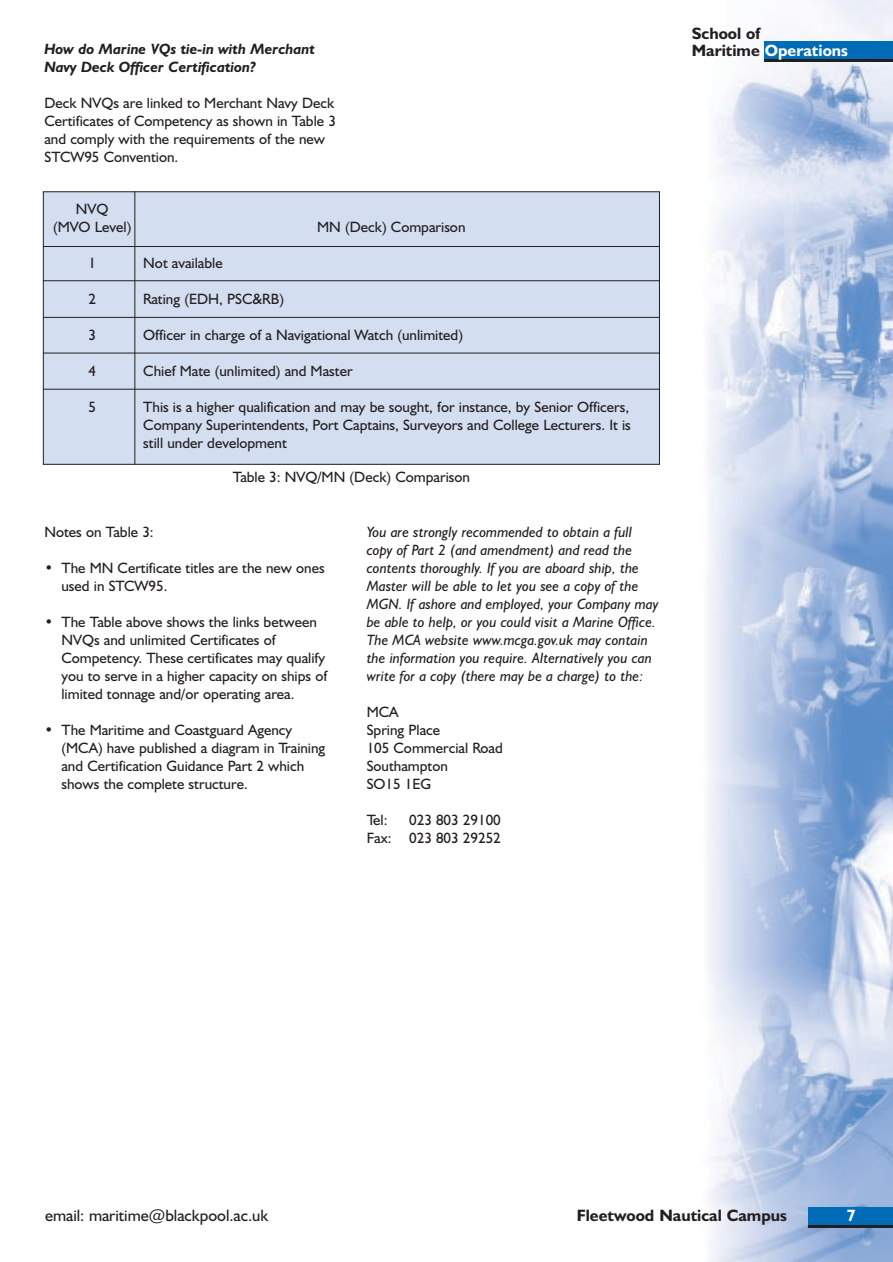
<style>
.page{position:relative;width:893px;height:1262px;background:#fff}
.page>*{position:absolute;margin:0;border:0;box-sizing:border-box;transform-origin:0 0}
.t1{font:700 16.5px/16.8px "Humanist 521 BT";color:#231f20}
.t2{font:16.5px "Humanist 521 BT";color:#231f20}
.t3{font:700 16.5px "Humanist 521 BT";color:#fff}
.t4{font:15px/18px "Humanist 521 BT";color:#231f20}
.t5{font:italic 15px/18px "Humanist 521 BT";color:#231f20}
.t6{font:italic 700 15px/18px "Humanist 521 BT";color:#231f20}
.s1{color:#fff}
</style>
<div class="page">
<img style="left:708px;top:0;width:184px;height:1262px">
<div style="left:764px;top:41px;width:128px;height:21px;background:#006bb6"></div>
<div style="left:808px;top:1207px;width:84px;height:21px;background:#006bb6"></div>
<hr style="left:808px;top:1225px;width:84px;height:3px;background:#231f20">
<hr style="left:764px;top:59px;width:128px;height:3px;background:#231f20">
<div style="left:43px;top:192px;width:616px;height:272px;background:#d4def1"></div>
<div style="left:43px;top:191px;width:616px;height:274px;border:1px solid #231f20"></div>
<hr style="left:134px;top:191px;width:1px;height:274px;background:#231f20">
<hr style="left:43px;top:280px;width:616px;height:1px;background:#231f20">
<hr style="left:43px;top:246px;width:616px;height:1px;background:#231f20">
<hr style="left:43px;top:317px;width:616px;height:1px;background:#231f20">
<hr style="left:43px;top:353px;width:616px;height:1px;background:#231f20">
<hr style="left:43px;top:389px;width:616px;height:1px;background:#231f20">
<p class="t6" style="left:44px;top:42px;width:272px">How do Marine VQs tie-in with Merchant<br>Navy Deck Officer Certification?</p>
<p class="t4" style="left:44px;top:96px;width:293px">Deck NVQs are linked to Merchant Navy Deck Certificates of Competency as shown in Table 3 and comply with the requirements of the new STCW95 Convention.</p>
<p class="t4" style="left:53px;top:202px;width:80px;text-align:center">NVQ<br>(MVO Level)</p>
<p class="t4" style="left:317px;top:220px;width:150px">MN (Deck) Comparison</p>
<p class="t4" style="left:88px;top:256px;width:9px">1</p>
<p class="t4" style="left:143px;top:256px;width:81px">Not available</p>
<p class="t4" style="left:88px;top:292px;width:9px">2</p>
<p class="t4" style="left:143px;top:292px;width:142px">Rating (EDH, PSC&amp;RB)</p>
<p class="t4" style="left:88px;top:328px;width:9px">3</p>
<p class="t4" style="left:143px;top:328px;width:321px">Officer in charge of a Navigational Watch (unlimited)</p>
<p class="t4" style="left:88px;top:364px;width:9px">4</p>
<p class="t4" style="left:143px;top:364px;width:211px">Chief Mate (unlimited) and Master</p>
<p class="t4" style="left:88px;top:400px;width:9px">5</p>
<p class="t4" style="left:143px;top:400px;width:489px;text-align:justify">This is a higher qualification and may be sought, for instance, by Senior Officers, Company Superintendents, Port Captains, Surveyors and College Lecturers. It is still under development</p>
<p class="t4" style="left:233px;top:470px;width:239px">Table 3: NVQ/MN (Deck) Comparison</p>
<p class="t4" style="left:44px;top:524px;width:111px">Notes on Table 3:</p>
<p class="t4" style="left:61px;top:560px;width:265px;text-indent:-17px">• The MN Certificate titles are the new ones used in STCW95.</p>
<p class="t4" style="left:61px;top:614px;width:267px;text-indent:-17px">• The Table above shows the links between NVQs and unlimited Certificates of Competency. These certificates may qualify you to serve in a higher capacity on ships of limited tonnage and/or operating area.</p>
<p class="t4" style="left:61px;top:722px;width:265px;text-indent:-17px">• The Maritime and Coastguard Agency (MCA) have published a diagram in Training and Certification Guidance Part 2 which shows the complete structure.</p>
<p class="t5" style="left:366px;top:524px;width:293px">You are strongly recommended to obtain a full copy of Part 2 (and amendment) and read the contents thoroughly. If you are aboard ship, the Master will be able to let you see a copy of the MGN. If ashore and employed, your Company may be able to help, or you could visit a Marine Office.<br>The MCA website www.mcga.gov.uk may contain the information you require. Alternatively you can write for a copy (there may be a charge) to the:</p>
<p class="t4" style="left:366px;top:704px;width:138px">MCA<br>Spring Place<br>105 Commercial Road<br>Southampton<br>SO15 1EG</p>
<p class="t4" style="left:366px;top:812px;width:22px">Tel:</p>
<p class="t4" style="left:366px;top:812px;width:136px;text-align:right">023 803 29100<br>Fax: 023 803 29252</p>
<p class="t1" style="left:691px;top:26px;width:158px">School of<br>Maritime <span class="s1">Operations</span></p>
<p class="t2" style="left:45px;top:1209px;width:225px">email: maritime@blackpool.ac.uk</p>
<p class="t1" style="left:576px;top:1209px;width:212px">Fleetwood Nautical Campus</p>
<p class="t3" style="left:846px;top:1209px;width:10px">7</p>
</div>
